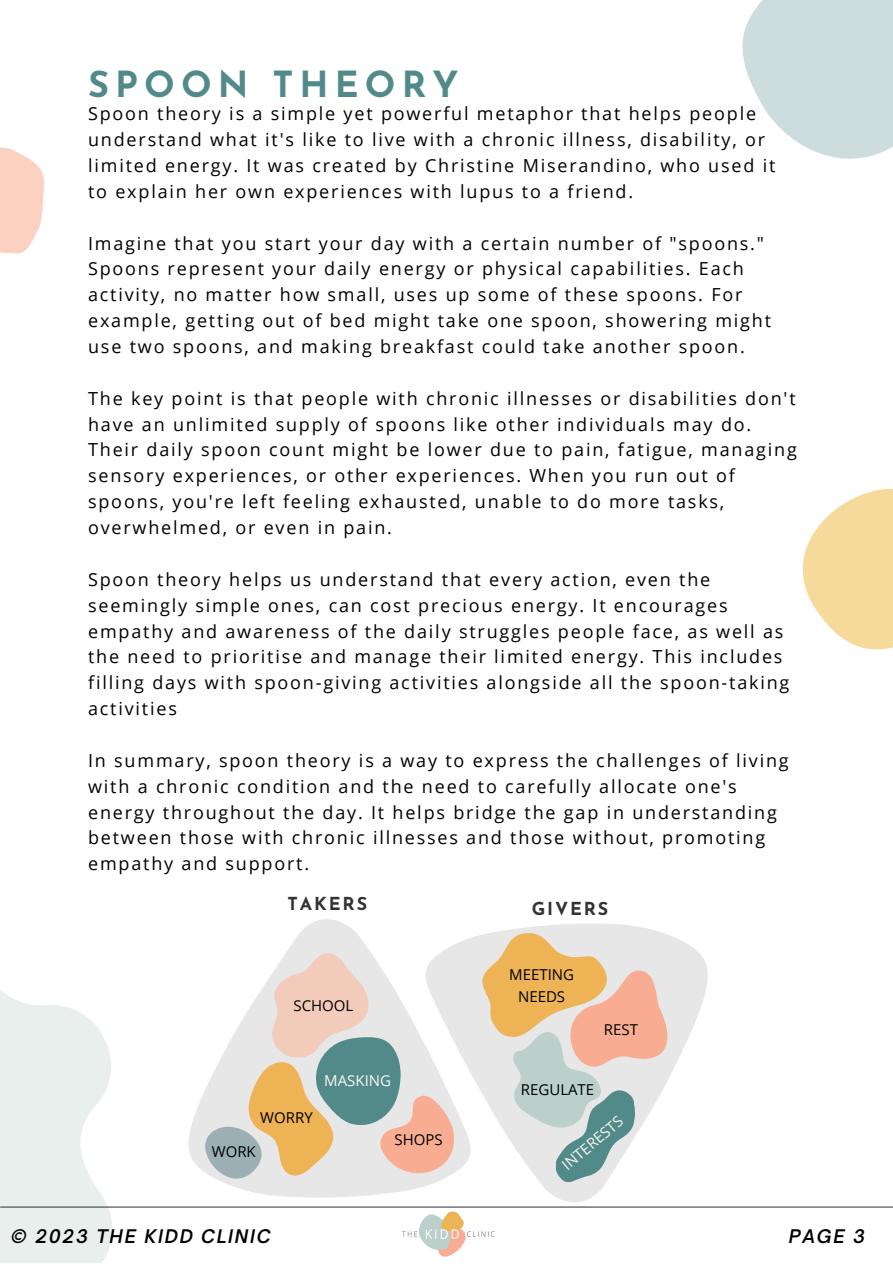
<style>
.page{position:relative;width:893px;height:1264px;background:#fff}
.page>*{position:absolute;margin:0;border:0;box-sizing:border-box;transform-origin:0 0}
.t1{font:700 36px "Josefin Sans";letter-spacing:.17em;color:#528a8a}
.t2{font:18px/25.8px "Open Sans";letter-spacing:.1em;color:#000}
.t3{font:italic 600 18px "Open Sauce One";letter-spacing:.1em;color:#000}
.t4{font:700 17.85px "Josefin Sans";letter-spacing:.105em;color:#333}
.t5{font:15px/21.3px "Open Sans";color:#000;text-align:center}
.t6{font:15px "Open Sans";color:#f8f6f1}
</style>
<div class="page">
<svg style="left:0;top:147px;width:44px;height:106px"></svg>
<svg style="left:742px;top:0;width:150px;height:159px"></svg>
<svg style="left:0;top:990px;width:126px;height:272px;fill:#e8efed"></svg>
<svg style="left:802px;top:489px;width:90px;height:161px"></svg>
<svg style="left:126px;top:1118px;width:244px;height:90px"></svg>
<svg style="left:370px;top:941px;width:401px;height:267px"></svg>
<svg style="left:194px;top:919px;width:488px;height:272px"></svg>
<hr style="left:1px;top:1206px;width:891px;height:1px;background:#444">
<img style="left:402px;top:1211px;width:93px;height:46px">
<p class="t1" style="left:88px;top:70px;width:372px">SPOON THEORY</p>
<p class="t2" style="left:88px;top:100px;width:688px">Spoon theory is a simple yet powerful metaphor that helps people understand what it's like to live with a chronic illness, disability, or limited energy. It was created by Christine Miserandino, who used it to explain her own experiences with lupus to a friend.</p>
<p class="t2" style="left:88px;top:230px;width:684px">Imagine that you start your day with a certain number of "spoons." Spoons represent your daily energy or physical capabilities. Each activity, no matter how small, uses up some of these spoons. For example, getting out of bed might take one spoon, showering might use two spoons, and making breakfast could take another spoon.</p>
<p class="t2" style="left:88px;top:385px;width:710px">The key point is that people with chronic illnesses or disabilities don't have an unlimited supply of spoons like other individuals may do.<br>Their daily spoon count might be lower due to pain, fatigue, managing sensory experiences, or other experiences. When you run out of spoons, you're left feeling exhausted, unable to do more tasks, overwhelmed, or even in pain.</p>
<p class="t2" style="left:88px;top:566px;width:702px">Spoon theory helps us understand that every action, even the seemingly simple ones, can cost precious energy. It encourages empathy and awareness of the daily struggles people face, as well as the need to prioritise and manage their limited energy. This includes filling days with spoon-giving activities alongside all the spoon-taking activities</p>
<p class="t2" style="left:88px;top:747px;width:702px">In summary, spoon theory is a way to express the challenges of living with a chronic condition and the need to carefully allocate one's energy throughout the day. It helps bridge the gap in understanding between those with chronic illnesses and those without, promoting empathy and support.</p>
<p class="t4" style="left:287px;top:896px;width:81px">TAKERS</p>
<p class="t4" style="left:531px;top:902px;width:78px">GIVERS</p>
<p class="t5" style="left:293px;top:994px;width:61px">SCHOOL</p>
<p class="t5" style="left:260px;top:1105px;width:54px">WORRY</p>
<p class="t5" style="left:212px;top:1140px;width:45px">WORK</p>
<p class="t6" style="left:324px;top:1070px;width:68px">MASKING</p>
<p class="t5" style="left:394px;top:1128px;width:50px">SHOPS</p>
<p class="t5" style="left:509px;top:964px;width:66px">MEETING<br>NEEDS</p>
<p class="t5" style="left:603px;top:1018px;width:36px">REST</p>
<p class="t5" style="left:521px;top:1078px;width:75px">REGULATE</p>
<p class="t6" style="left:557px;top:1158px;width:76px;rotate:-40deg">INTERESTS</p>
<p class="t3" style="left:11px;top:1224px;width:261px">© 2023 THE KIDD CLINIC</p>
<p class="t3" style="left:788px;top:1224px;width:78px">PAGE 3</p>
</div>
